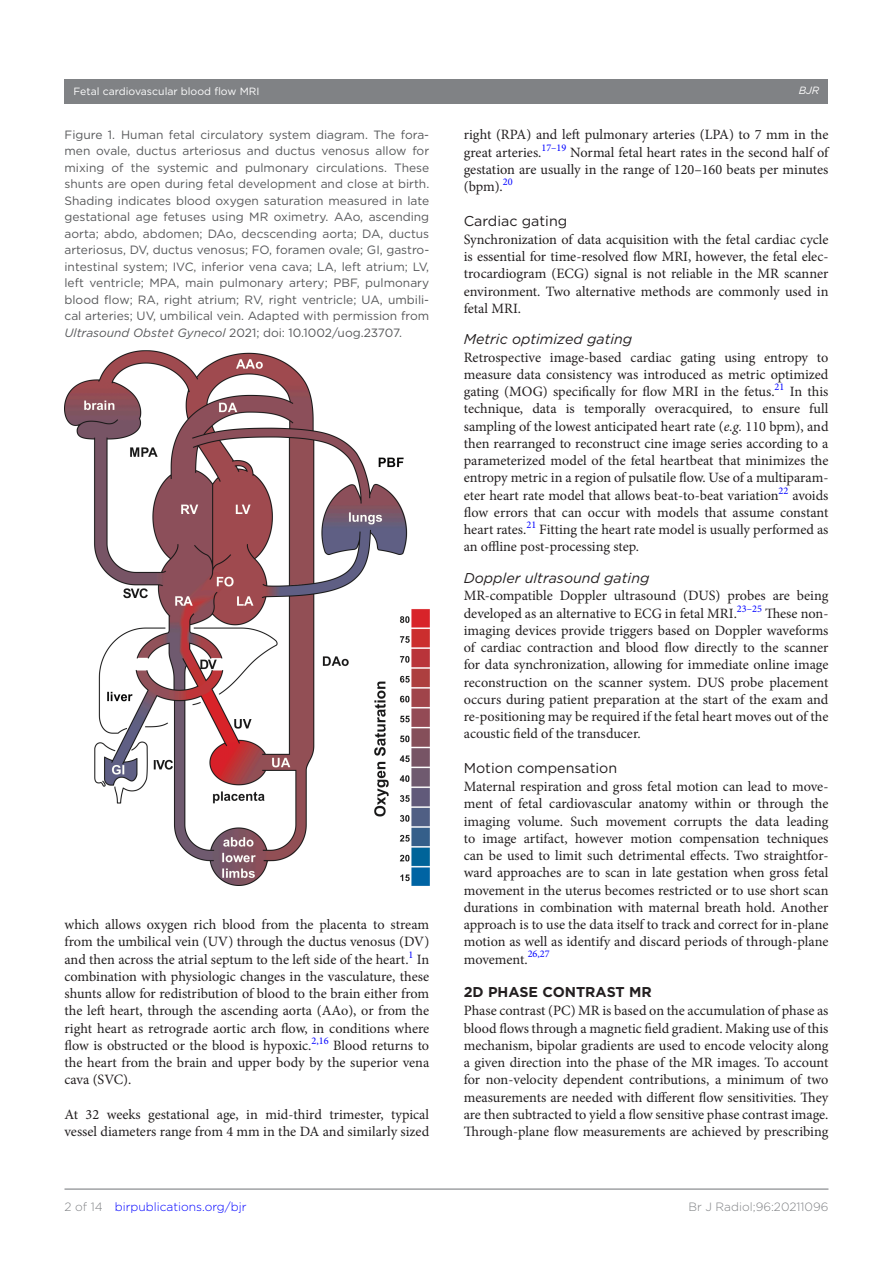
<style>
.page{position:relative;width:893px;height:1263px;background:#fff}
.page>*{position:absolute;margin:0;border:0;box-sizing:border-box;transform-origin:0 0}
.t1{font:14.25px/17.2px "Minion Pro";color:#231f20;text-align:justify}
.t2{font:italic 14.25px "Gotham";color:#231f20}
.t3{font:14.25px "Gotham";color:#231f20}
.t4{font:700 14.25px "Gotham";color:#231f20}
.t5{font:12px/16.5px "Gotham";color:#57585a;text-align:justify}
.t6{font:300 12px "Gotham";color:#00f}
.t7{font:300 12px "Gotham";color:#808285}
.t8{font:10.5px "Gotham";color:#fff}
.t9{font:italic 10.5px "Gotham";color:#fff}
.s1{font-style:italic}
.s2{color:#808285}
</style>
<div class="page">
<div style="left:64px;top:79px;width:764px;height:24px;background:#808285"></div>
<hr style="left:64px;top:1188px;width:764px;height:2px;background:#808285">
<img style="left:64px;top:351px;width:365px;height:535px">
<p class="t8" style="left:74px;top:85px;width:187px">Fetal cardiovascular blood flow MRI</p>
<p class="t9" style="left:799px;top:85px;width:22px">BJR</p>
<p class="t5" style="left:64px;top:126px;width:366px">Figure 1. Human fetal circulatory system diagram. The fora&shy;men ovale, ductus arteriosus and ductus venosus allow for mixing of the systemic and pulmonary circulations. These shunts are open during fetal development and close at birth.<br>Shading indicates blood oxygen saturation measured in late gestational age fetuses using MR oximetry. AAo, ascending aorta; abdo, abdomen; DAo, decscending aorta; DA, ductus arteriosus, DV, ductus venosus; FO, foramen ovale; GI, gastro&shy;intestinal system; IVC, inferior vena cava; LA, left atrium; LV, left ventricle; MPA, main pulmonary artery; PBF, pulmonary blood flow; RA, right atrium; RV, right ventricle; UA, umbili&shy;cal arteries; UV, umbilical vein. Adapted with permission from <span class="s1">Ultrasound Obstet Gynecol</span> 2021; doi: 10.1002/uog.23707.</p>
<p class="t1" style="left:64px;top:916px;width:366px">which allows oxygen rich blood from the placenta to stream from the umbilical vein (UV) through the ductus venosus (DV) and then across the atrial septum to the left side of the heart.<sup>1</sup> In combination with physiologic changes in the vasculature, these shunts allow for redistribution of blood to the brain either from the left heart, through the ascending aorta (AAo), or from the right heart as retrograde aortic arch flow, in conditions where flow is obstructed or the blood is hypoxic.<sup>2,16</sup> Blood returns to the heart from the brain and upper body by the superior vena cava (SVC).</p>
<p class="t1" style="left:65px;top:1106px;width:366px">At 32 weeks gestational age, in mid-third trimester, typical vessel diameters range from 4 mm in the DA and similarly sized</p>
<p class="t6" style="left:64px;top:1199px;width:183px"><span class="s2">2 of 14</span> birpublications.org/bjr</p>
<p class="t1" style="left:464px;top:126px;width:366px">right (RPA) and left pulmonary arteries (LPA) to 7 mm in the great arteries.<sup>17–19</sup> Normal fetal heart rates in the second half of gestation are usually in the range of 120–160 beats per minutes (bpm).<sup>20</sup></p>
<p class="t3" style="left:464px;top:212px;width:105px">Cardiac gating</p>
<p class="t1" style="left:464px;top:231px;width:366px">Synchronization of data acquisition with the fetal cardiac cycle is essential for time-resolved flow MRI, however, the fetal elec&shy;trocardiogram (ECG) signal is not reliable in the MR scanner environment. Two alternative methods are commonly used in fetal MRI.</p>
<p class="t2" style="left:464px;top:331px;width:170px">Metric optimized gating</p>
<p class="t1" style="left:464px;top:349px;width:366px">Retrospective image-based cardiac gating using entropy to measure data consistency was introduced as metric optimized gating (MOG) specifically for flow MRI in the fetus.<sup>21</sup> In this technique, data is temporally overacquired, to ensure full sampling of the lowest anticipated heart rate (<span class="s1">e.g.</span> 110 bpm), and then rearranged to reconstruct cine image series according to a parameterized model of the fetal heartbeat that minimizes the entropy metric in a region of pulsatile flow. Use of a multiparam&shy;eter heart rate model that allows beat-to-beat variation<sup>22</sup> avoids flow errors that can occur with models that assume constant heart rates.<sup>21</sup> Fitting the heart rate model is usually performed as an offline post-processing step.</p>
<p class="t2" style="left:464px;top:570px;width:187px">Doppler ultrasound gating</p>
<p class="t1" style="left:464px;top:587px;width:366px">MR-compatible Doppler ultrasound (DUS) probes are being developed as an alternative to ECG in fetal MRI.<sup>23–25</sup> These non&shy;imaging devices provide triggers based on Doppler waveforms of cardiac contraction and blood flow directly to the scanner for data synchronization, allowing for immediate online image reconstruction on the scanner system. DUS probe placement occurs during patient preparation at the start of the exam and re-positioning may be required if the fetal heart moves out of the acoustic field of the transducer.</p>
<p class="t3" style="left:464px;top:759px;width:155px">Motion compensation</p>
<p class="t1" style="left:464px;top:778px;width:366px">Maternal respiration and gross fetal motion can lead to move&shy;ment of fetal cardiovascular anatomy within or through the imaging volume. Such movement corrupts the data leading to image artifact, however motion compensation techniques can be used to limit such detrimental effects. Two straightfor&shy;ward approaches are to scan in late gestation when gross fetal movement in the uterus becomes restricted or to use short scan durations in combination with maternal breath hold. Another approach is to use the data itself to track and correct for in-plane motion as well as identify and discard periods of through-plane movement.<sup>26,27</sup></p>
<p class="t4" style="left:464px;top:983px;width:190px">2D PHASE CONTRAST MR</p>
<p class="t1" style="left:464px;top:1002px;width:366px">Phase contrast (PC) MR is based on the accumulation of phase as blood flows through a magnetic field gradient. Making use of this mechanism, bipolar gradients are used to encode velocity along a given direction into the phase of the MR images. To account for non-velocity dependent contributions, a minimum of two measurements are needed with different flow sensitivities. They are then subtracted to yield a flow sensitive phase contrast image.<br>Through-plane flow measurements are achieved by prescribing</p>
<p class="t7" style="left:688px;top:1199px;width:142px">Br J Radiol;96:20211096</p>
</div>
